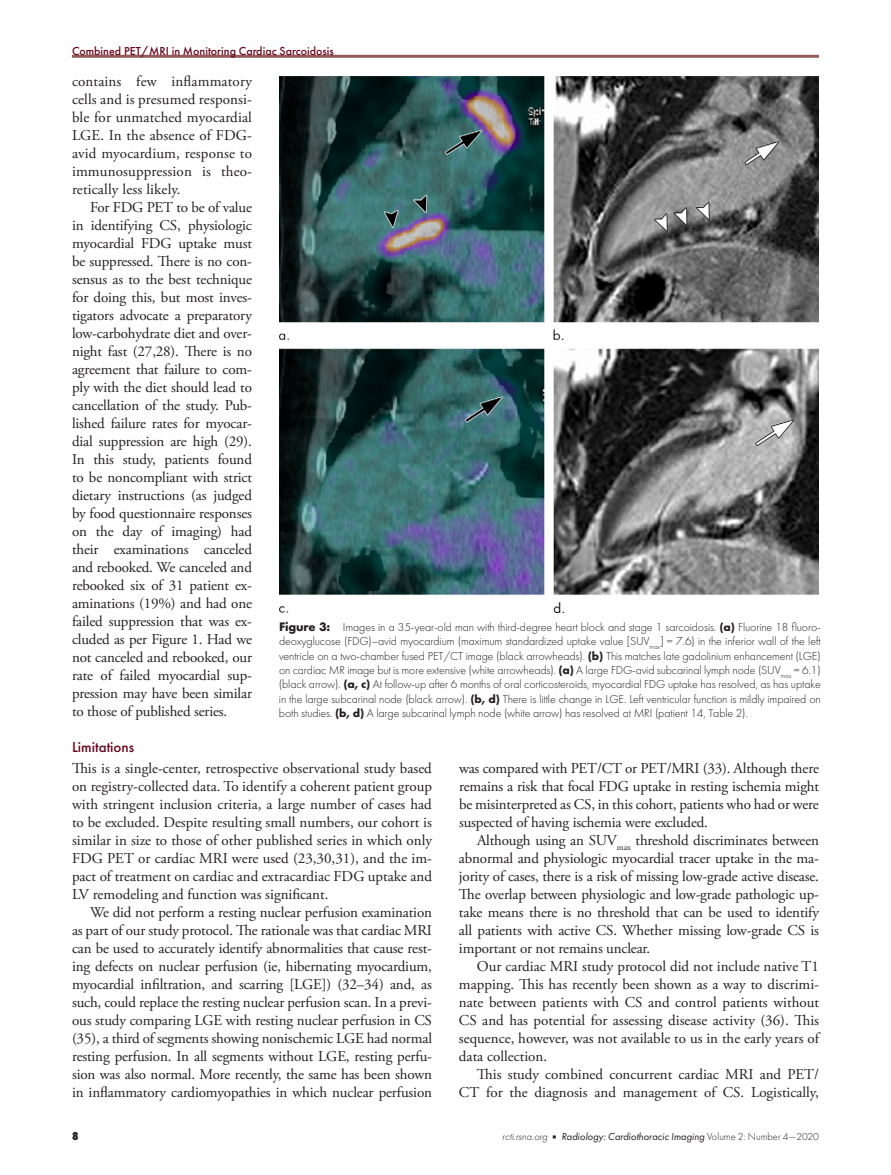
<style>
.page{position:relative;width:891px;height:1175px;background:#fff}
.page>*{position:absolute;margin:0;border:0;box-sizing:border-box;transform-origin:0 0}
.t1{font:15px/18px "Adobe Garamond Pro";color:#231f20;text-align:justify}
.t2{font:500 15px "Futura PT";color:#65051c}
.t3{font:300 12px/14.4px "Futura PT";letter-spacing:-.01em;color:#231f20;text-align:justify}
.t4{font:500 12px "Futura PT";color:#65051c}
.t5{font:800 12px "Futura PT Cond";color:#231f20}
.t6{font:italic 10.5px "Futura PT";color:#231f20}
.s1{font-weight:700;font-size:12.75px}
.s2{font-weight:700}
.s3{font-weight:300}
.s4{font-family:"Universal Newswith Comm Pi";font-style:normal;font-size:6px}
.s5{font-weight:300;font-style:normal}
</style>
<div class="page">
<hr style="left:72px;top:55px;width:747px;height:3px;background:#965c59">
<img style="left:279px;top:76px;width:540px;height:536px">
<p class="t4" style="left:72px;top:43px;width:263px">Combined PET/MRI in Monitoring Cardiac Sarcoidosis</p>
<p class="t1" style="left:72px;top:73px;width:182px">contains few inflammatory cells and is presumed responsi&shy;ble for unmatched myocardial LGE. In the absence of FDG&shy;avid myocardium, response to immunosuppression is theo&shy;retically less likely.</p>
<p class="t1" style="left:72px;top:199px;width:182px;text-indent:18px">For FDG PET to be of value in identifying CS, physiologic myocardial FDG uptake must be suppressed. There is no con&shy;sensus as to the best technique for doing this, but most inves&shy;tigators advocate a preparatory low-carbohydrate diet and over&shy;night fast (27,28). There is no agreement that failure to com&shy;ply with the diet should lead to cancellation of the study. Pub&shy;lished failure rates for myocar&shy;dial suppression are high (29).<br>In this study, patients found to be noncompliant with strict dietary instructions (as judged by food questionnaire responses on the day of imaging) had their examinations canceled and rebooked. We canceled and rebooked six of 31 patient ex&shy;aminations (19%) and had one failed suppression that was ex&shy;cluded as per Figure 1. Had we not canceled and rebooked, our rate of failed myocardial sup&shy;pression may have been similar to those of published series.</p>
<p class="t2" style="left:72px;top:738px;width:64px">Limitations</p>
<p class="t1" style="left:72px;top:760px;width:362px">This is a single-center, retrospective observational study based on registry-collected data. To identify a coherent patient group with stringent inclusion criteria, a large number of cases had to be excluded. Despite resulting small numbers, our cohort is similar in size to those of other published series in which only FDG PET or cardiac MRI were used (23,30,31), and the im&shy;pact of treatment on cardiac and extracardiac FDG uptake and LV remodeling and function was significant.</p>
<p class="t1" style="left:72px;top:904px;width:362px;text-indent:18px">We did not perform a resting nuclear perfusion examination as part of our study protocol. The rationale was that cardiac MRI can be used to accurately identify abnormalities that cause rest&shy;ing defects on nuclear perfusion (ie, hibernating myocardium, myocardial infiltration, and scarring [LGE]) (32–34) and, as such, could replace the resting nuclear perfusion scan. In a previ&shy;ous study comparing LGE with resting nuclear perfusion in CS (35), a third of segments showing nonischemic LGE had normal resting perfusion. In all segments without LGE, resting perfu&shy;sion was also normal. More recently, the same has been shown in inflammatory cardiomyopathies in which nuclear perfusion</p>
<p class="t3" style="left:279px;top:619px;width:543px"><span class="s1">Figure 3:</span> Images in a 35-year-old man with third-degree heart block and stage 1 sarcoidosis. <span class="s2">(a)</span> Fluorine 18 fluoro&shy;deoxyglucose (FDG)–avid myocardium (maximum standardized uptake value [SUV<sub>max</sub>] = 7.6) in the inferior wall of the left ventricle on a two-chamber fused PET/CT image (black arrowheads). <span class="s2">(b)</span> This matches late gadolinium enhancement (LGE) on cardiac MR image but is more extensive (white arrowheads). <span class="s2">(a)</span> A large FDG-avid subcarinal lymph node (SUV<sub>max</sub> = 6.1) (black arrow). <span class="s2">(a, c)</span> At follow-up after 6 months of oral corticosteroids, myocardial FDG uptake has resolved, as has uptake in the large subcarinal node (black arrow). <span class="s2">(b, d)</span> There is little change in LGE. Left ventricular function is mildly impaired on both studies. <span class="s2">(b, d)</span> A large subcarinal lymph node (white arrow) has resolved at MRI (patient 14, Table 2).</p>
<p class="t1" style="left:459px;top:760px;width:362px">was compared with PET/CT or PET/MRI (33). Although there remains a risk that focal FDG uptake in resting ischemia might be misinterpreted as CS, in this cohort, patients who had or were suspected of having ischemia were excluded.</p>
<p class="t1" style="left:459px;top:832px;width:362px;text-indent:18px">Although using an SUV<sub>max</sub> threshold discriminates between abnormal and physiologic myocardial tracer uptake in the ma&shy;jority of cases, there is a risk of missing low-grade active disease.<br>The overlap between physiologic and low-grade pathologic up&shy;take means there is no threshold that can be used to identify all patients with active CS. Whether missing low-grade CS is important or not remains unclear.</p>
<p class="t1" style="left:459px;top:958px;width:362px;text-indent:18px">Our cardiac MRI study protocol did not include native T1 mapping. This has recently been shown as a way to discrimi&shy;nate between patients with CS and control patients without CS and has potential for assessing disease activity (36). This sequence, however, was not available to us in the early years of data collection.</p>
<p class="t1" style="left:459px;top:1066px;width:362px;text-align:right">This study combined concurrent cardiac MRI and PET/<br>CT for the diagnosis and management of CS. Logistically,</p>
<p class="t5" style="left:72px;top:1128px;width:8px">8</p>
<p class="t6" style="left:502px;top:1130px;width:318px"><span class="s3">rcti.rsna.org</span> <span class="s4">n</span> Radiology: Cardiothoracic Imaging <span class="s5">Volume 2: Number 4—2020</span></p>
</div>
